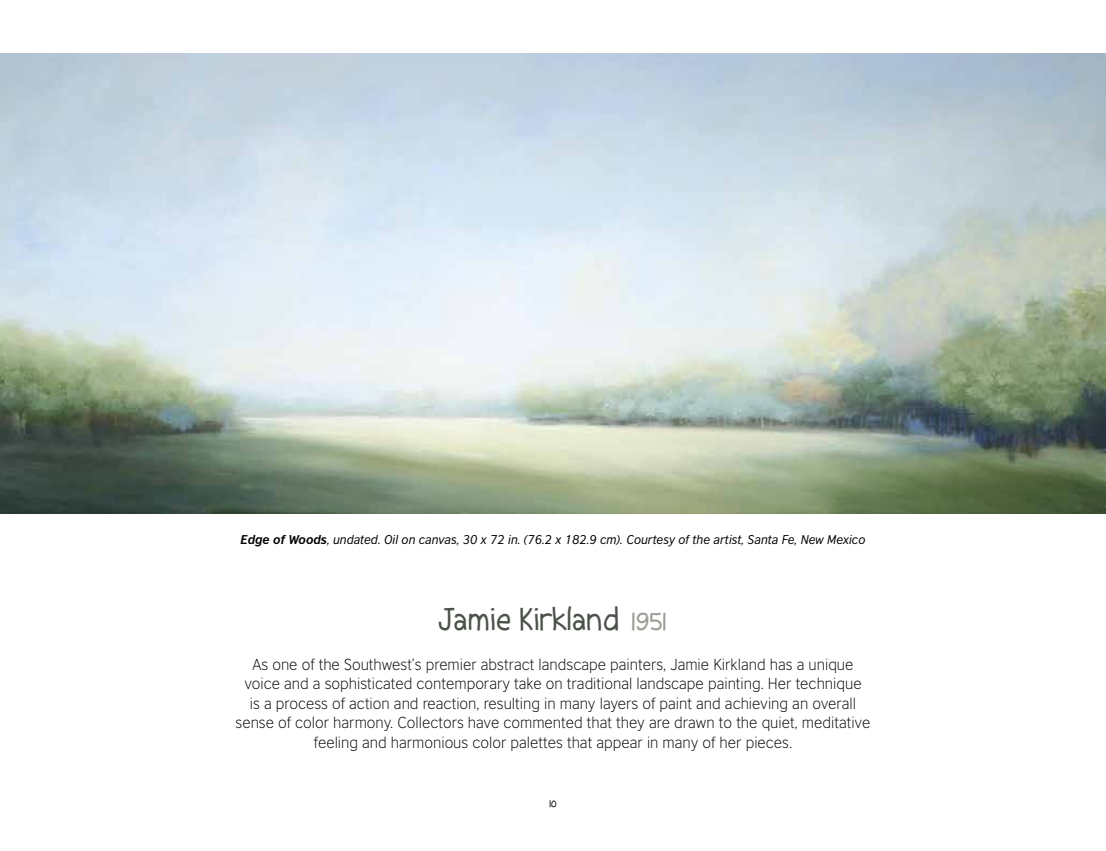
<style>
.page{position:relative;width:1106px;height:851px;background:#fff}
.page>*{position:absolute;margin:0;border:0;box-sizing:border-box;transform-origin:0 0}
.t1{font:31.5px "Abscissa";letter-spacing:.02em;color:#4b5249}
.t2{font:300 15px/19.5px "British Council Sans";color:#000;text-align:center}
.t3{font:italic 12px "British Council Sans";color:#000}
.t4{font:10.5px "Abscissa";color:#000}
.s1{font-weight:700}
.s2{font-size:27px;color:#9f9c96}
</style>
<div class="page">
<img style="left:0;top:53px;width:1106px;height:460px">
<p class="t3" style="left:240px;top:532px;width:626px"><span class="s1">Edge of Woods</span>, undated. Oil on canvas, 30 x 72 in. (76.2 x 182.9 cm). Courtesy of the artist, Santa Fe, New Mexico</p>
<h1 class="t1" style="left:439px;top:597px;width:229px">Jamie Kirkland <span class="s2">1951</span></h1>
<p class="t2" style="left:235px;top:654px;width:636px">As one of the Southwest’s premier abstract landscape painters, Jamie Kirkland has a unique voice and a sophisticated contemporary take on traditional landscape painting. Her technique<br>is a process of action and reaction, resulting in many layers of paint and achieving an overall sense of color harmony. Collectors have commented that they are drawn to the quiet, meditative feeling and harmonious color palettes that appear in many of her pieces.</p>
<p class="t4" style="left:549px;top:795px;width:9px">10</p>
</div>
